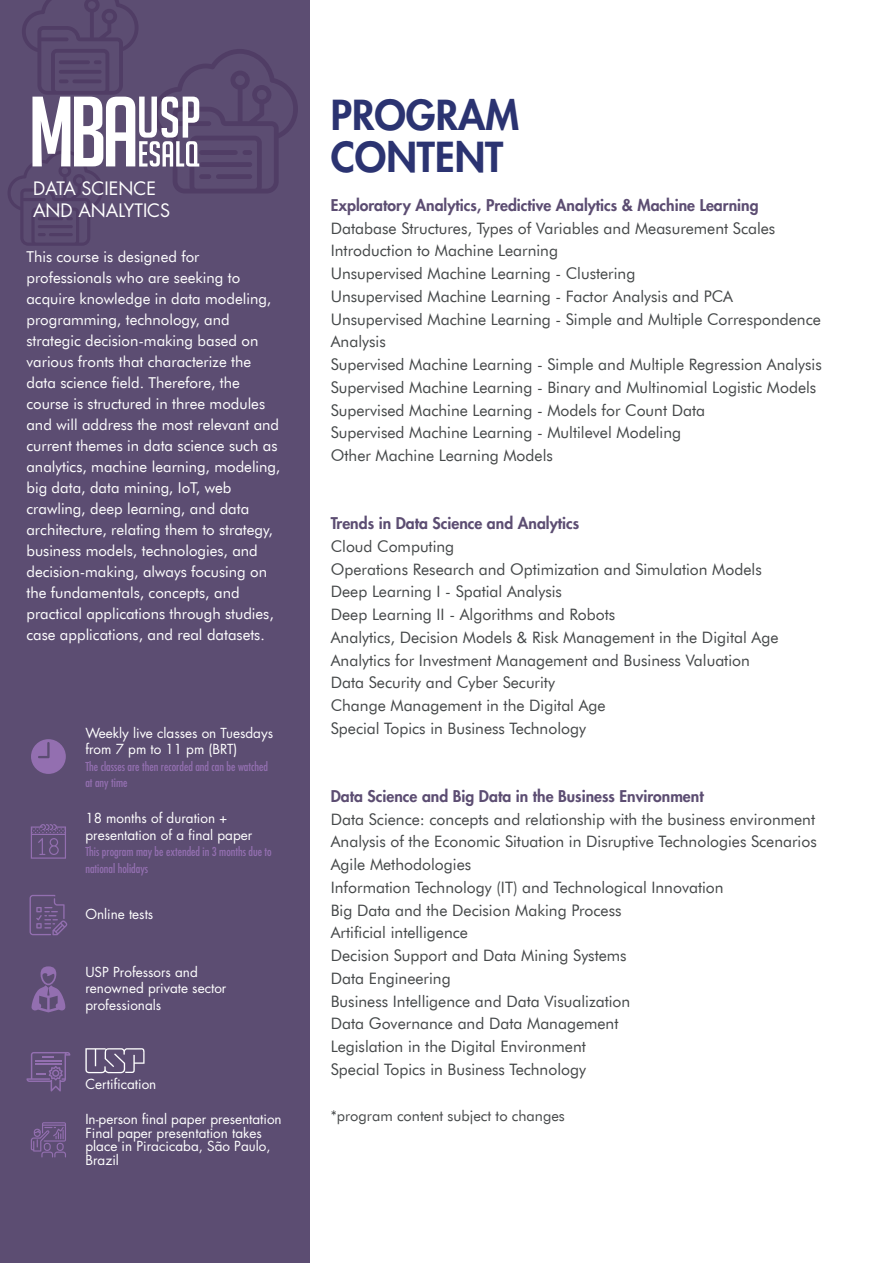
<style>
.page{position:relative;width:893px;height:1263px;background:#fff}
.page>*{position:absolute;margin:0;border:0;box-sizing:border-box;transform-origin:0 0}
.t1{font:800 40.2px/42.3px "Futura Std";color:#2b3371}
.t2{font:18px/21.6px "Futura Std";color:#fff}
.t3{font:15.75px/22.8px "Futura BT";color:#454849}
.t4{font:800 15.75px "Futura Std";color:#5c4d72}
.t5{font:15px/21px "Futura BT";color:#fff}
.t6{font:14.55px "Futura BT";color:#454849}
.t7{font:13.5px/16.5px "Futura Std";color:#fff}
.t8{font:condensed 12px/16.5px "Futura Std";color:#936fb0}
</style>
<div class="page">
<div style="left:0;top:0;width:309px;height:1263px;background:#5c4d72"></div>
<svg style="left:8px;top:0;width:290px;height:246px"></svg>
<svg style="left:32px;top:966px;width:33px;height:46px"></svg>
<svg style="left:31px;top:739px;width:35px;height:35px"></svg>
<svg style="left:30px;top:895px;width:38px;height:40px"></svg>
<svg style="left:26px;top:1052px;width:44px;height:39px"></svg>
<svg style="left:31px;top:1122px;width:35px;height:35px"></svg>
<svg style="left:31px;top:824px;width:35px;height:35px"></svg>
<svg style="left:85px;top:1048px;width:60px;height:25px"></svg>
<p class="t2" style="left:33px;top:178px;width:139px">DATA SCIENCE<br>AND ANALYTICS</p>
<p class="t5" style="left:26px;top:246px;width:255px">This course is designed for professionals who are seeking to acquire knowledge in data modeling, programming, technology, and strategic decision-making based on various fronts that characterize the data science field. Therefore, the course is structured in three modules and will address the most relevant and current themes in data science such as analytics, machine learning, modeling, big data, data mining, IoT, web crawling, deep learning, and data architecture, relating them to strategy, business models, technologies, and decision-making, always focusing on the fundamentals, concepts, and practical applications through studies, case applications, and real datasets.</p>
<p class="t7" style="left:85px;top:724px;width:189px">Weekly live classes on Tuesdays from 7 pm to 11 pm (BRT)</p>
<p class="t8" style="left:85px;top:758px;width:184px">The classes are then recorded and can be watched at any time</p>
<p class="t7" style="left:85px;top:810px;width:168px">18 months of duration + presentation of a final paper</p>
<p class="t8" style="left:85px;top:844px;width:188px">This program may be extended in 3 months due to national holidays</p>
<p class="t7" style="left:85px;top:905px;width:69px">Online tests</p>
<p class="t7" style="left:85px;top:963px;width:143px">USP Professors and renowned private sector professionals</p>
<p class="t7" style="left:85px;top:1075px;width:72px">Certification</p>
<p class="t7" style="left:85px;top:1113px;width:198px;line-height:13.5px">In-person final paper presentation<br>Final paper presentation takes place in Piracicaba, São Paulo,<br>Brazil</p>
<h1 class="t1" style="left:331px;top:94px;width:190px">PROGRAM<br>CONTENT</h1>
<p class="t4" style="left:331px;top:195px;width:429px">Exploratory Analytics, Predictive Analytics &amp; Machine Learning</p>
<p class="t3" style="left:331px;top:217px;width:493px">Database Structures, Types of Variables and Measurement Scales Introduction to Machine Learning<br>Unsupervised Machine Learning - Clustering<br>Unsupervised Machine Learning - Factor Analysis and PCA Unsupervised Machine Learning - Simple and Multiple Correspondence Analysis<br>Supervised Machine Learning - Simple and Multiple Regression Analysis Supervised Machine Learning - Binary and Multinomial Logistic Models Supervised Machine Learning - Models for Count Data<br>Supervised Machine Learning - Multilevel Modeling<br>Other Machine Learning Models</p>
<p class="t4" style="left:331px;top:513px;width:250px">Trends in Data Science and Analytics</p>
<p class="t3" style="left:331px;top:535px;width:449px">Cloud Computing<br>Operations Research and Optimization and Simulation Models Deep Learning I - Spatial Analysis<br>Deep Learning II - Algorithms and Robots<br>Analytics, Decision Models &amp; Risk Management in the Digital Age Analytics for Investment Management and Business Valuation Data Security and Cyber Security<br>Change Management in the Digital Age<br>Special Topics in Business Technology</p>
<p class="t4" style="left:331px;top:786px;width:374px">Data Science and Big Data in the Business Environment</p>
<p class="t3" style="left:331px;top:807px;width:487px">Data Science: concepts and relationship with the business environment Analysis of the Economic Situation in Disruptive Technologies Scenarios Agile Methodologies<br>Information Technology (IT) and Technological Innovation<br>Big Data and the Decision Making Process<br>Artificial intelligence<br>Decision Support and Data Mining Systems<br>Data Engineering<br>Business Intelligence and Data Visualization<br>Data Governance and Data Management<br>Legislation in the Digital Environment<br>Special Topics in Business Technology</p>
<p class="t6" style="left:331px;top:1107px;width:236px">*program content subject to changes</p>
</div>
